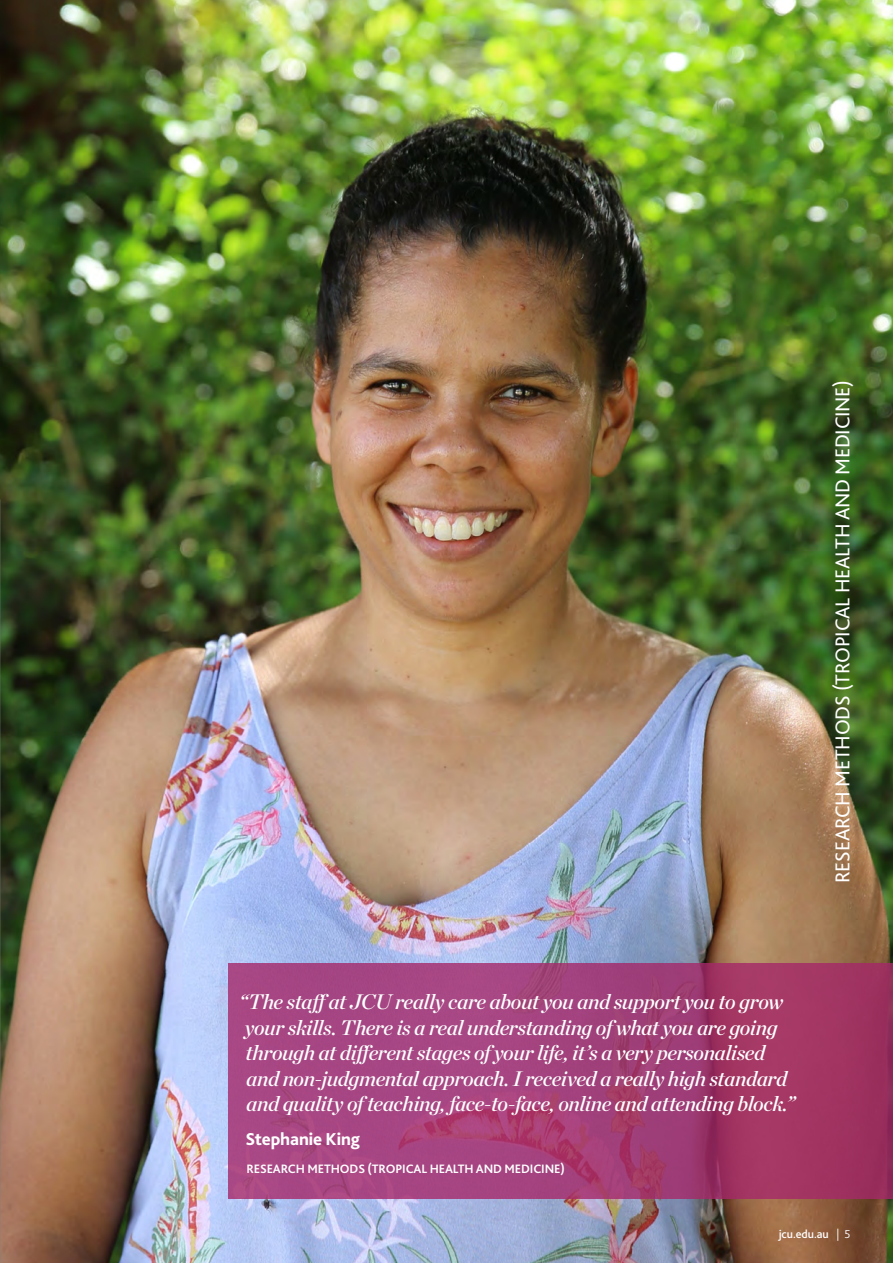
<style>
.page{position:relative;width:893px;height:1263px;background:#fff}
.page>*{position:absolute;margin:0;border:0;box-sizing:border-box;transform-origin:0 0}
.b_-_Quote_-_Large{font:italic 21px/25.5px "Chronicle Display Semi";letter-spacing:-.02em;color:#fff}
.t1{font:21px "Bliss 2";letter-spacing:-.01em;color:#fff}
.b_-_Quote_-_Large-2{font:800 18px "Bliss 2";letter-spacing:-.01em;color:#fff}
.b_-_Quote_study_area{font:700 12.75px "Bliss 2";letter-spacing:-.01em;color:#fff}
.t2{font:500 12px "Bliss 2";letter-spacing:-.005em;color:#fff}
.s1{font-weight:300}
</style>
<div class="page">
<img style="left:0;top:0;width:893px;height:1263px">
<img style="left:0;top:500px;width:1px;height:763px">
<svg style="left:229px;top:963px;width:664px;height:235px;fill:#a5427c"></svg>
<p class="t1" style="left:829px;top:883px;width:504px;rotate:-90deg">RESEARCH METHODS (TROPICAL HEALTH AND MEDICINE)</p>
<p class="b_-_Quote_-_Large" style="left:239px;top:987px;width:558px">“The staffat JCU really care about you and support you to grow your skills. There is a real understanding of what you are going through at different stages of your life, it’s a very personalised and non-judgmental approach. I received a really high standard and quality of teaching, face-to-face, online and attending block.”</p>
<p class="b_-_Quote_-_Large-2" style="left:245px;top:1128px;width:116px">Stephanie King</p>
<p class="b_-_Quote_study_area" style="left:246px;top:1161px;width:320px">RESEARCH METHODS (TROPICAL HEALTH AND MEDICINE)</p>
<p class="t2" style="left:779px;top:1227px;width:73px">jcu.edu.au <span class="s1">| 5</span></p>
</div>
